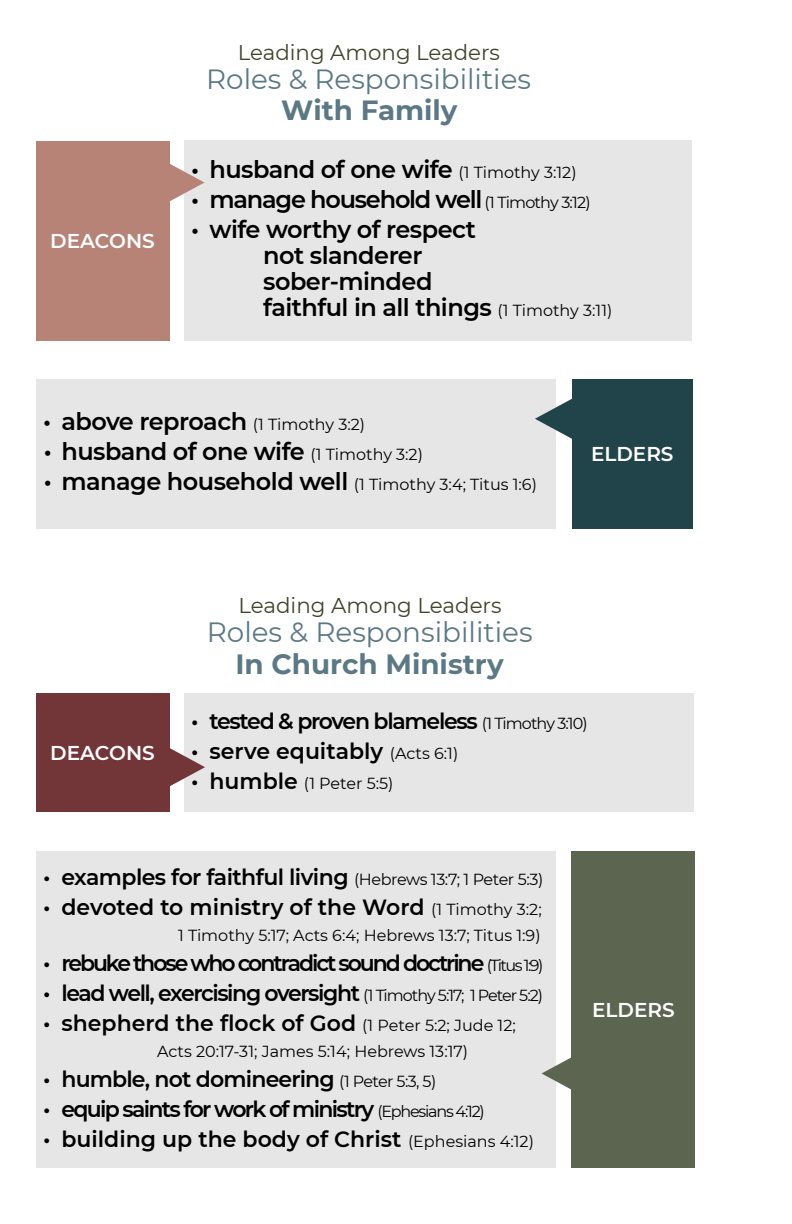
<style>
.page{position:relative;width:792px;height:1224px;background:#fff}
.page>*{position:absolute;margin:0;border:0;box-sizing:border-box;transform-origin:0 0}
.t1{font:27.8px "Montserrat";color:#5b7984}
.t2{font:700 27.8px "Montserrat";color:#5b7984}
.t3{font:600 24px/26px "Montserrat";letter-spacing:-.02em;color:#000}
.t4{font:600 24px "Montserrat";letter-spacing:-.05em;color:#000}
.t5{font:600 22px "Montserrat";color:#000}
.t6{font:600 22px "Montserrat";letter-spacing:-.04em;color:#000}
.t7{font:600 22px "Montserrat";letter-spacing:-.065em;color:#000}
.t8{font:600 22px "Montserrat";letter-spacing:-.095em;color:#000}
.t9{font:600 22px "Montserrat";letter-spacing:-.075em;color:#000}
.t10{font:600 22px "Montserrat";letter-spacing:-.06em;color:#000}
.t11{font:21.4px "Montserrat";color:#40442c}
.t12{font:600 20px "Montserrat";color:#fff}
.t13{font:16px "Montserrat";color:#000}
.s1{font-weight:400;font-size:16px}
.s2{font-weight:600;font-size:24px}
.s3{font-weight:600;font-size:22px}
</style>
<div class="page">
<div style="left:36px;top:379px;width:520px;height:149px;background:#e6e6e6"></div>
<div style="left:572px;top:379px;width:121px;height:149px;background:#21444b"></div>
<svg style="left:535px;top:398px;width:37px;height:41px"></svg>
<div style="left:184px;top:140px;width:507px;height:201px;background:#e6e6e6"></div>
<svg style="left:169px;top:160px;width:36px;height:45px"></svg>
<div style="left:36px;top:141px;width:133px;height:200px;background:#b68376"></div>
<div style="left:36px;top:851px;width:520px;height:316px;background:#e6e6e6"></div>
<div style="left:572px;top:851px;width:123px;height:316px;background:#5c654f"></div>
<svg style="left:542px;top:1051px;width:30px;height:45px"></svg>
<div style="left:184px;top:694px;width:509px;height:118px;background:#e6e6e6"></div>
<svg style="left:169px;top:744px;width:36px;height:46px"></svg>
<div style="left:36px;top:694px;width:133px;height:118px;background:#723639"></div>
<p class="t11" style="left:238px;top:40px;width:264px">Leading Among Leaders</p>
<p class="t1" style="left:206px;top:62px;width:326px">Roles &amp; Responsibilities</p>
<p class="t12" style="left:50px;top:229px;width:106px">DEACONS</p>
<p class="t2" style="left:281px;top:93px;width:178px">With Family</p>
<p class="t3" style="left:191px;top:156px;width:387px">• husband of one wife <span class="s1">(1 Timothy 3:12)</span></p>
<p class="t4" style="left:191px;top:185px;width:401px">• manage household well <span class="s1">(1 Timothy 3:12)</span></p>
<p class="t3" style="left:263px;top:216px;width:351px;text-indent:-72px">• wife worthy of respect<br>not slanderer<br>sober-minded<br>faithful in all things <span class="s1">(1 Timothy 3:11)</span></p>
<p class="t3" style="left:43px;top:409px;width:323px">• above reproach <span class="s1">(1 Timothy 3:2)</span></p>
<p class="t3" style="left:44px;top:439px;width:381px">• husband of one wife <span class="s1">(1 Timothy 3:2)</span></p>
<p class="t13" style="left:44px;top:475px;width:495px"><span class="s2">• manage household well</span> (1 Timothy 3:4; Titus 1:6)</p>
<p class="t11" style="left:238px;top:592px;width:265px">Leading Among Leaders</p>
<p class="t1" style="left:207px;top:615px;width:327px">Roles &amp; Responsibilities</p>
<p class="t2" style="left:235px;top:647px;width:270px">In Church Ministry</p>
<p class="t12" style="left:591px;top:442px;width:84px">ELDERS</p>
<p class="t12" style="left:50px;top:741px;width:106px">DEACONS</p>
<p class="t10" style="left:191px;top:708px;width:398px">• tested &amp; proven blameless <span class="s1">(1 Timothy 3:10)</span></p>
<p class="t5" style="left:191px;top:738px;width:269px">• serve equitably <span class="s1">(Acts 6:1)</span></p>
<p class="t13" style="left:191px;top:774px;width:204px"><span class="s3">• humble</span> (1 Peter 5:5)</p>
<p class="t6" style="left:43px;top:863px;width:502px">• examples for faithful living <span class="s1">(Hebrews 13:7; 1 Peter 5:3)</span></p>
<p class="t5" style="left:43px;top:893px;width:500px">• devoted to ministry of the Word <span class="s1">(1 Timothy 3:2;</span></p>
<p class="t13" style="left:178px;top:925px;width:364px">1 Timothy 5:17; Acts 6:4; Hebrews 13:7; Titus 1:9)</p>
<p class="t8" style="left:43px;top:949px;width:502px">• rebuke those who contradict sound doctrine <span class="s1">(Titus 1:9)</span></p>
<p class="t7" style="left:43px;top:979px;width:501px">• lead well, exercising oversight <span class="s1">(1 Timothy 5:17; 1 Peter 5:2)</span></p>
<p class="t5" style="left:43px;top:1009px;width:474px">• shepherd the flock of God <span class="s1">(1 Peter 5:2; Jude 12;</span></p>
<p class="t13" style="left:157px;top:1041px;width:313px">Acts 20:17-31; James 5:14; Hebrews 13:17)</p>
<p class="t6" style="left:43px;top:1065px;width:395px">• humble, not domineering <span class="s1">(1 Peter 5:3, 5)</span></p>
<p class="t9" style="left:43px;top:1095px;width:443px">• equip saints for work of ministry <span class="s1">(Ephesians 4:12)</span></p>
<p class="t5" style="left:43px;top:1125px;width:492px">• building up the body of Christ <span class="s1">(Ephesians 4:12)</span></p>
<p class="t12" style="left:592px;top:997px;width:84px">ELDERS</p>
</div>
